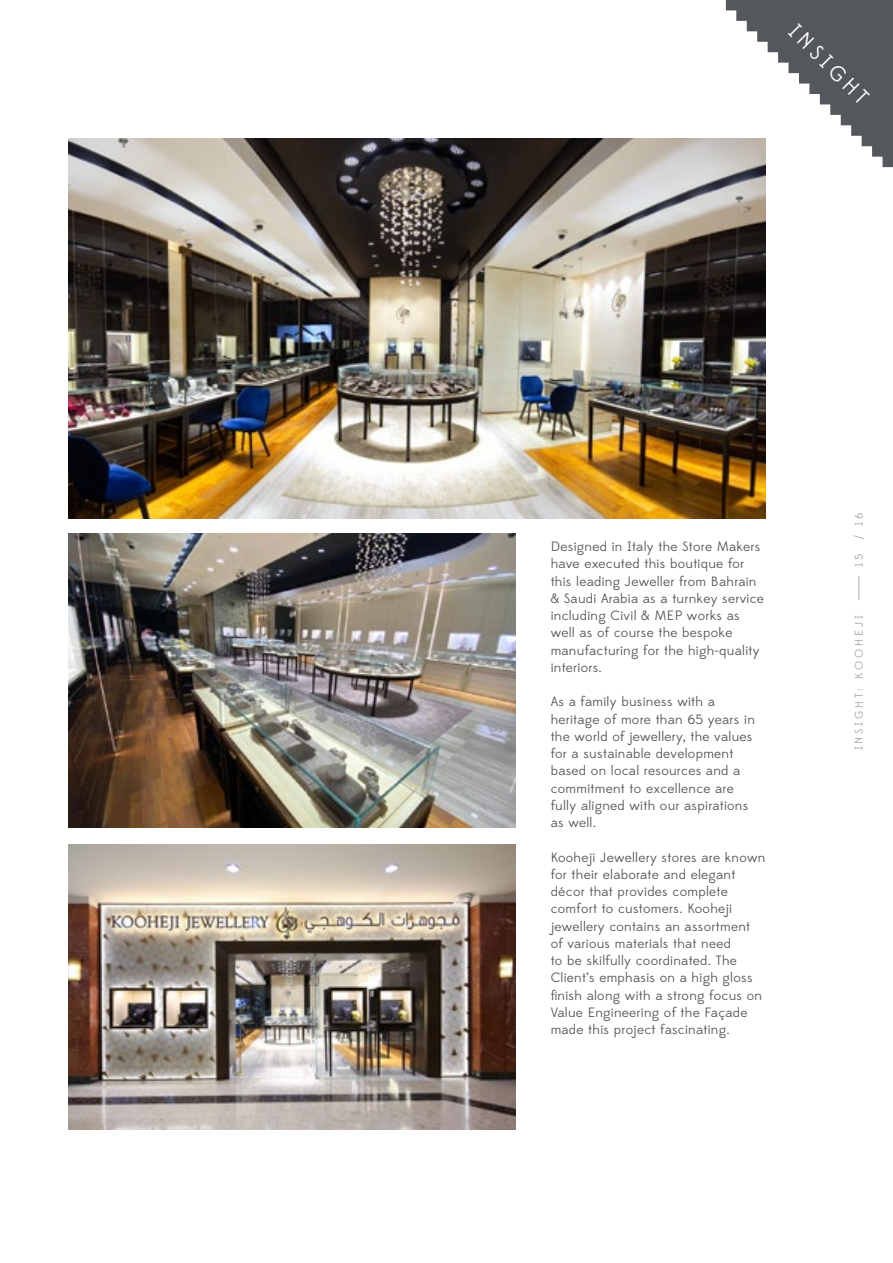
<style>
.page{position:relative;width:893px;height:1263px;background:#fff}
.page>*{position:absolute;margin:0;border:0;box-sizing:border-box;transform-origin:0 0}
.Headline__h2{font:21.6px "Edmondsans";color:#fff}
.Copytext{font:13.5px/17.2px "Edmondsans";letter-spacing:.02em;color:#54575c}
.t1{font:11.25px "Edmondsans";letter-spacing:.255em;color:#a0a9a8}
</style>
<div class="page">
<img style="left:68px;top:139px;width:698px;height:379px">
<svg style="left:858px;top:576px;width:1px;height:24px"></svg>
<img style="left:68px;top:534px;width:447px;height:294px">
<svg style="left:726px;top:0;width:167px;height:167px"></svg>
<img style="left:68px;top:844px;width:447px;height:285px">
<p class="Headline__h2" style="left:801px;top:19px;width:104px;rotate:45deg">INSIGHT</p>
<p class="Copytext" style="left:551px;top:538px;width:215px">Designed in Italy the Store Makers have executed this boutique for this leading Jeweller from Bahrain &amp; Saudi Arabia as a turnkey service including Civil &amp; MEP works as well as of course the bespoke manufacturing for the high-quality interiors.</p>
<p class="Copytext" style="left:551px;top:694px;width:206px">As a family business with a heritage of more than 65 years in the world of jewellery, the values for a sustainable development based on local resources and a commitment to excellence are fully aligned with our aspirations as well.</p>
<p class="Copytext" style="left:551px;top:849px;width:216px">Kooheji Jewellery stores are known for their elaborate and elegant décor that provides complete comfort to customers. Kooheji jewellery contains an assortment of various materials that need<br>to be skilfully coordinated. The<br>Client‘s emphasis on a high gloss finish along with a strong focus on<br>Value Engineering of the Façade made this project fascinating.</p>
<p class="t1" style="left:853px;top:539px;width:27px;rotate:-90deg">/ 16</p>
<p class="t1" style="left:853px;top:567px;width:15px;rotate:-90deg">1 5</p>
<p class="t1" style="left:853px;top:750px;width:137px;rotate:-90deg">INSIGHT: KOOHEJI</p>
</div>
